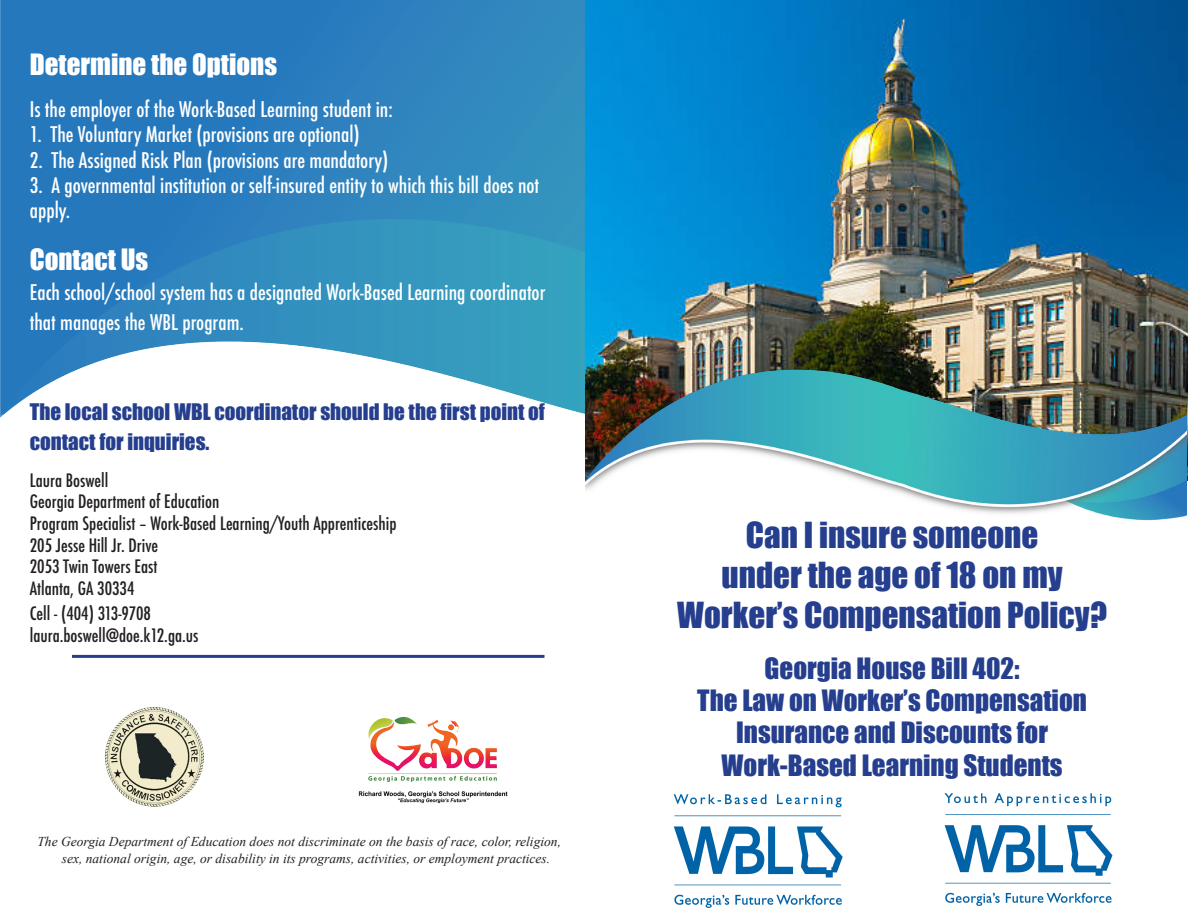
<style>
.page{position:relative;width:1188px;height:918px;background:#fff}
.page>*{position:absolute;margin:0;border:0;box-sizing:border-box;transform-origin:0 0}
.t1{font:33px "Impact";color:#253f8e}
.t2{font:27px "Impact";color:#253f8e}
.t3{font:27px "Impact";color:#fff}
.t4{font:500 condensed 21px/25.2px "Futura";color:#fff}
.t5{font:21px "Impact";color:#253f8e}
.t6{font:500 condensed 18px "Futura";color:#231f20}
.t7{font:italic 13.5px/16.2px "Times New Roman";color:#231f20}
</style>
<div class="page">
<img style="left:0;top:0;width:585px;height:418px">
<img style="left:585px;top:0;width:603px;height:480px">
<img style="left:585px;top:342px;width:602px;height:179px">
<img style="left:673px;top:794px;width:170px;height:113px">
<img style="left:944px;top:797px;width:169px;height:108px">
<img style="left:358px;top:716px;width:150px;height:88px">
<img style="left:105px;top:708px;width:98px;height:98px">
<svg style="left:674px;top:518px;width:436px;height:296px"></svg>
<hr style="left:72px;top:655px;width:472px;height:3px;background:#253f8e">
<p class="t3" style="left:30px;top:44px;width:249px">Determine the Options</p>
<p class="t4" style="left:30px;top:97px;width:365px">Is the employer of the Work-Based Learning student in:</p>
<p class="t4" style="left:30px;top:122px;width:331px">1. The Voluntary Market (provisions are optional)</p>
<p class="t4" style="left:30px;top:147px;width:360px">2. The Assigned Risk Plan (provisions are mandatory)</p>
<p class="t4" style="left:30px;top:173px;width:511px">3. A governmental institution or self-insured entity to which this bill does not apply.</p>
<p class="t3" style="left:30px;top:239px;width:120px">Contact Us</p>
<p class="t4" style="left:30px;top:278px;width:517px;line-height:30px">Each school/school system has a designated Work-Based Learning coordinator that manages the WBL program.</p>
<p class="t5" style="left:30px;top:396px;width:517px">The local school WBL coordinator should be the first point of</p>
<p class="t5" style="left:30px;top:426px;width:181px">contact for inquiries.</p>
<p class="t6" style="left:30px;top:469px;width:80px">Laura Boswell</p>
<p class="t6" style="left:30px;top:490px;width:191px">Georgia Department of Education</p>
<p class="t6" style="left:30px;top:512px;width:368px">Program Specialist – Work-Based Learning/Youth Apprenticeship</p>
<p class="t6" style="left:30px;top:533px;width:130px">205 Jesse Hill Jr. Drive</p>
<p class="t6" style="left:30px;top:555px;width:129px">2053 Twin Towers East</p>
<p class="t6" style="left:30px;top:577px;width:106px">Atlanta, GA 30334</p>
<p class="t6" style="left:30px;top:602px;width:123px">Cell - (404) 313-9708</p>
<p class="t6" style="left:30px;top:623px;width:170px">laura.boswell@doe.k12.ga.us</p>
<p class="t7" style="left:62px;top:833px;width:501px;text-indent:-24px">The Georgia Department of Education does not discriminate on the basis of race, color, religion, sex, national origin, age, or disability in its programs, activities, or employment practices.</p>
<p class="t1" style="left:746px;top:510px;width:294px">Can I insure someone</p>
<p class="t1" style="left:722px;top:549px;width:342px">under the age of 18 on my</p>
<p class="t1" style="left:677px;top:589px;width:431px">Worker’s Compensation Policy?</p>
<p class="t2" style="left:765px;top:647px;width:256px">Georgia House Bill 402:</p>
<p class="t2" style="left:697px;top:679px;width:391px">The Law on Worker’s Compensation</p>
<p class="t2" style="left:736px;top:712px;width:313px">Insurance and Discounts for</p>
<p class="t2" style="left:722px;top:744px;width:343px">Work-Based Learning Students</p>
</div>
